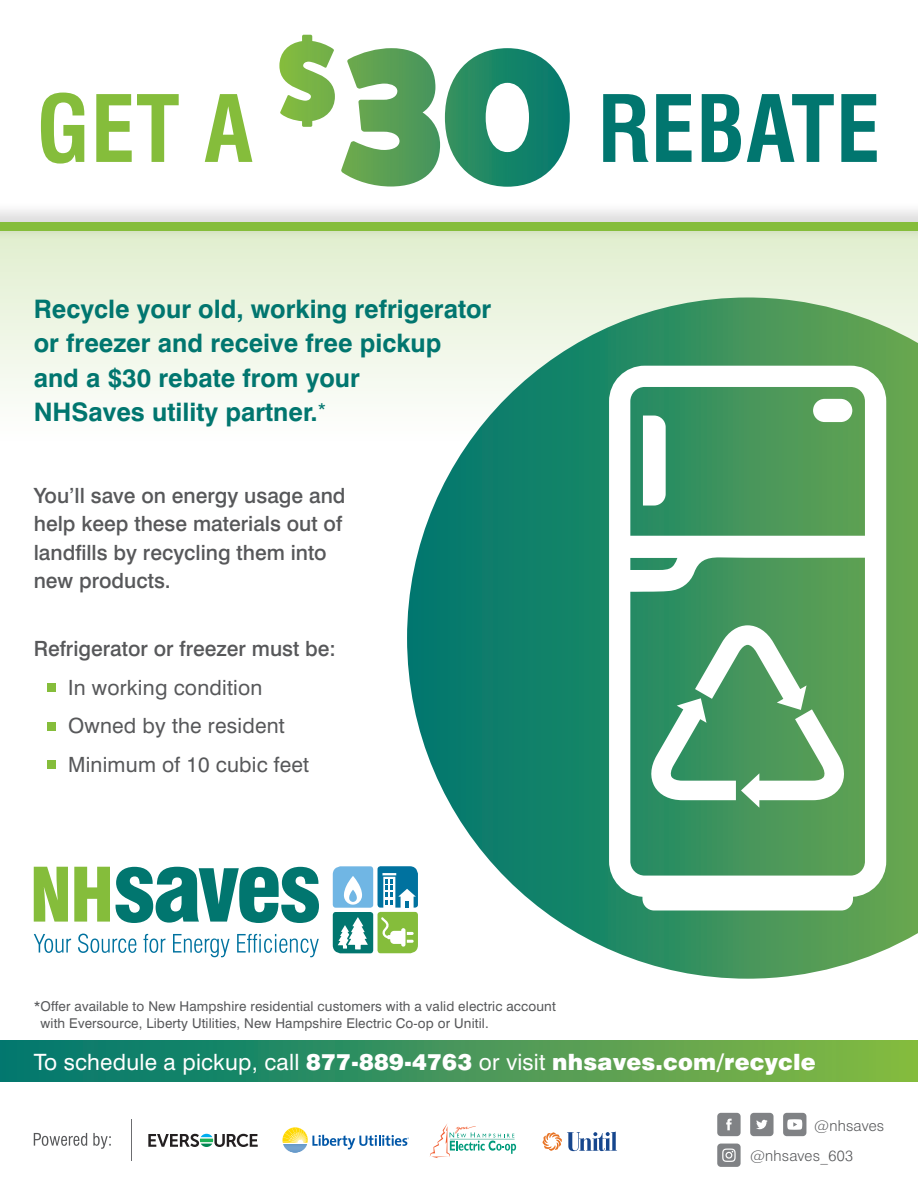
<style>
.page{position:relative;width:918px;height:1188px;background:#fff}
.page>*{position:absolute;margin:0;border:0;box-sizing:border-box;transform-origin:0 0}
.t1{font:700 condensed 90.15px "Swiss 721 BT";letter-spacing:.01em;color:#01766f}
.t2{font:700 25.5px/34.5px "Swiss 721 BT";color:#01766f}
.t3{font:900 22.5px "Swiss 721 BT";letter-spacing:.01em;color:#fff}
.t4{font:500 21px/28.5px "Swiss 721 BT";color:#57585a}
.t5{font:21px/38.7px "Swiss 721 BT";letter-spacing:.01em;color:#57585a}
.t6{font:300 15px/30.6px "Swiss 721 BT";letter-spacing:.015em;color:#57585a}
.t7{font:13.5px/16.5px "Swiss 721 BT";letter-spacing:.01em;color:#57585a}
.s1{color:#85bd3b}
.s2{font-family:"Fat Frank";font-weight:800;font-stretch:normal;font-size:192.45px;color:#fff}
.s3{font-weight:400}
</style>
<div class="page">
<div style="left:0;top:201px;width:918px;height:40px;background:#231f20;opacity:.3"></div>
<div style="left:0;top:223px;width:918px;height:8px;background:#85bd3b"></div>
<svg style="left:282px;top:1127px;width:127px;height:26px"></svg>
<svg style="left:148px;top:1134px;width:110px;height:13px"></svg>
<svg style="left:543px;top:1131px;width:74px;height:20px"></svg>
<hr style="left:131px;top:1120px;width:1px;height:41px;background:#6c6d70">
<svg style="left:34px;top:1133px;width:53px;height:13px"></svg>
<svg style="left:93px;top:1133px;width:18px;height:16px"></svg>
<svg style="left:430px;top:1124px;width:86px;height:34px"></svg>
<div style="left:717px;top:1144px;width:24px;height:23px;background:#808285;border-radius:4px"></div>
<svg style="left:722px;top:1149px;width:14px;height:13px"></svg>
<svg style="left:750px;top:1113px;width:24px;height:23px"></svg>
<svg style="left:717px;top:1113px;width:24px;height:23px"></svg>
<svg style="left:783px;top:1113px;width:23px;height:23px"></svg>
<div style="left:0;top:231px;width:918px;height:212px;background:linear-gradient(to bottom,#e0eece,#fff)"></div>
<div style="left:47px;top:683px;width:9px;height:9px;background:#85bd3b"></div>
<div style="left:47px;top:722px;width:9px;height:9px;background:#85bd3b"></div>
<div style="left:47px;top:760px;width:9px;height:9px;background:#85bd3b"></div>
<svg style="left:407px;top:298px;width:511px;height:681px"></svg>
<svg style="left:609px;top:366px;width:277px;height:545px"></svg>
<div style="left:813px;top:399px;width:39px;height:23px;background:#fff;border-radius:12px"></div>
<svg style="left:643px;top:416px;width:23px;height:90px"></svg>
<div style="left:0;top:1041px;width:918px;height:41px;background:linear-gradient(to right,#007572,#8ab941)"></div>
<svg style="left:333px;top:866px;width:85px;height:87px"></svg>
<svg style="left:74px;top:867px;width:36px;height:55px"></svg>
<svg style="left:34px;top:867px;width:34px;height:55px;background:#99c75b"></svg>
<svg style="left:116px;top:867px;width:203px;height:56px"></svg>
<svg style="left:34px;top:934px;width:37px;height:19px"></svg>
<svg style="left:78px;top:934px;width:58px;height:19px"></svg>
<svg style="left:143px;top:934px;width:22px;height:19px"></svg>
<svg style="left:173px;top:934px;width:57px;height:23px"></svg>
<svg style="left:237px;top:934px;width:82px;height:23px"></svg>
<h1 class="t1" style="left:37px;top:75px;width:845px"><span class="s1">GET A</span> <sup>$</sup><span class="s2">30</span> REBATE</h1>
<h2 class="t2" style="left:34px;top:291px;width:459px">Recycle your old, working refrigerator or freezer and receive free pickup and a $30 rebate from your<br>NHSaves utility partner.<sup>*</sup></h2>
<h3 class="t4" style="left:34px;top:481px;width:313px">You’ll save on energy usage and help keep these materials out of landfills by recycling them into new products.</h3>
<h3 class="t4" style="left:34px;top:634px;width:304px">Refrigerator or freezer must be:</h3>
<h3 class="t5" style="left:68px;top:668px;width:242px">In working condition<br>Owned by the resident<br>Minimum of 10 cubic feet</h3>
<p class="t7" style="left:41px;top:998px;width:517px;text-indent:-7px">*Offer available to New Hampshire residential customers with a valid electric account with Eversource, Liberty Utilities, New Hampshire Electric Co-op or Unitil.</p>
<h3 class="t3" style="left:34px;top:1048px;width:784px"><span class="s3">To schedule a pickup, call</span> 877-889-4763 <span class="s3">or visit</span> nhsaves.com/recycle</h3>
<p class="t6" style="left:750px;top:1110px;width:136px;text-indent:64px">@nhsaves @nhsaves_603</p>
</div>
